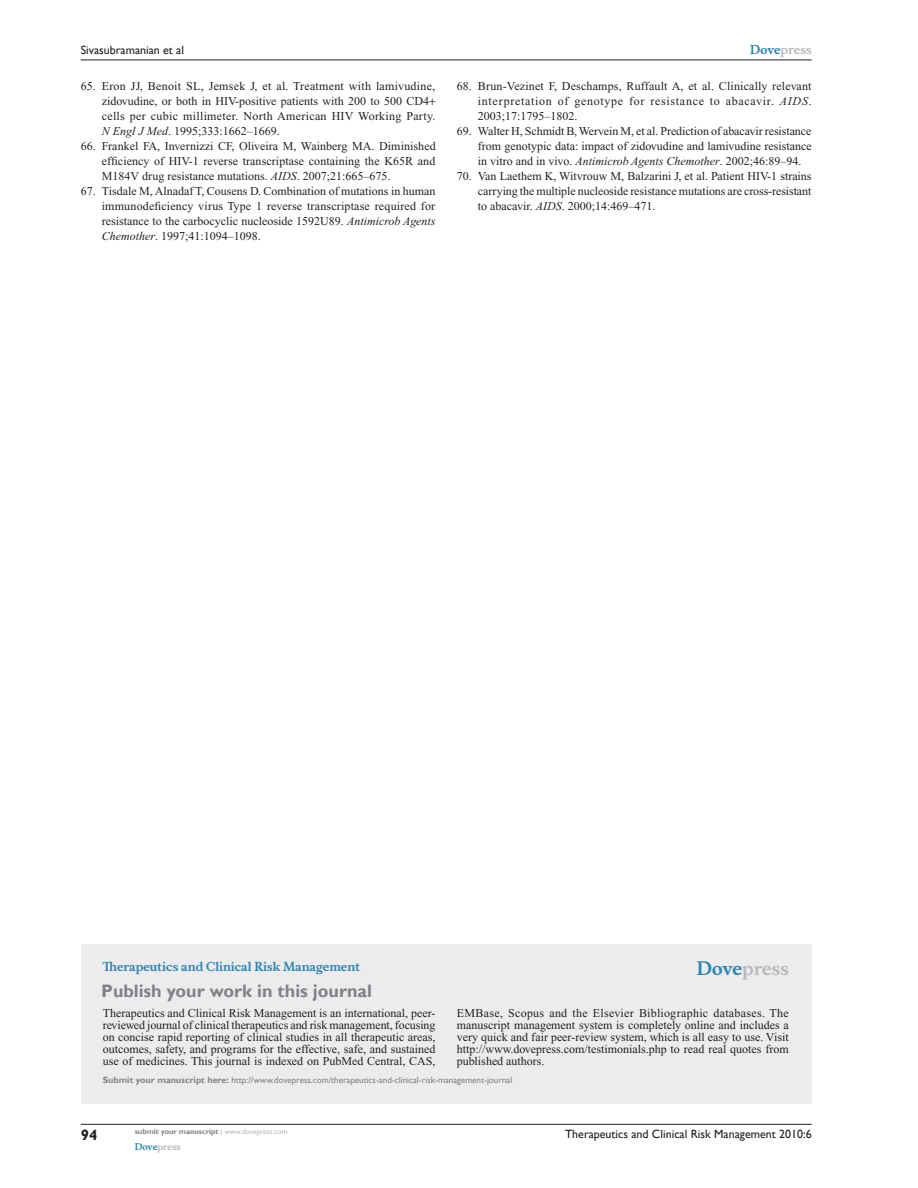
<style>
.page{position:relative;width:918px;height:1188px;background:#fff}
.page>*{position:absolute;margin:0;border:0;box-sizing:border-box;transform-origin:0 0}
.t1{font:700 18px "Gill Sans";color:#808285}
.t2{font:700 18px "Musee";color:#b8b9bc}
.t3{font:700 15px "Gill Sans";color:#231f20}
.t4{font:12px/15px "Times New Roman";color:#231f20;text-align:justify}
.t5{font:12px/15px "Times New Roman";letter-spacing:.02em;color:#231f20}
.t6{font:12px "Gill Sans";color:#231f20}
.t7{font:700 12px "Musee";color:#3485ae}
.t8{font:700 12px "Musee";color:#b8b9bc}
.t9{font:9px "Gill Sans";color:#808285}
.t10{font:700 9px "Musee";color:#b8b9bc}
.t11{font:700 7.5px "Gill Sans";color:#808285}
.s1{color:#3485ae}
.s2{font-style:italic}
.s3{font-weight:700}
.s4{font-weight:400;color:#b8b9bc}
</style>
<div class="page">
<div style="left:81px;top:944px;width:731px;height:159px;background:#ececee"></div>
<hr style="left:81px;top:1124px;width:731px;height:1px;background:#231f20">
<hr style="left:81px;top:60px;width:731px;height:1px;background:#231f20">
<p class="t6" style="left:81px;top:43px;width:105px">Sivasubramanian et al</p>
<p class="t8" style="left:750px;top:43px;width:63px"><span class="s1">Dove</span>press</p>
<p class="t5" style="left:102px;top:79px;width:335px;text-indent:-21px">65. Eron JJ, Benoit SL, Jemsek J, et al. Treatment with lamivudine, zidovudine, or both in HIV-positive patients with 200 to 500 CD4 cells per cubic millimeter. North American HIV Working Party.<br><span class="s2">N Engl J Med</span>. 1995;333:1662–1669.</p>
<p class="t4" style="left:102px;top:139px;width:335px;text-indent:-21px">66. Frankel FA, Invernizzi CF, Oliveira M, Wainberg MA. Diminished efficiency of HIV-1 reverse transcriptase containing the K65R and M184V drug resistance mutations. <span class="s2">AIDS</span>. 2007;21:665–675.</p>
<p class="t4" style="left:102px;top:184px;width:335px;text-indent:-21px">67. Tisdale M, Alnadaf T, Cousens D. Combination of mutations in human immunodeficiency virus Type 1 reverse transcriptase required for resistance to the carbocyclic nucleoside 1592U89. <span class="s2">Antimicrob Agents Chemother</span>. 1997;41:1094–1098.</p>
<p class="t4" style="left:478px;top:79px;width:335px;text-indent:-21px">68. Brun-Vezinet F, Deschamps, Ruffault A, et al. Clinically relevant interpretation of genotype for resistance to abacavir. <span class="s2">AIDS</span>.<br>2003;17:1795–1802.</p>
<p class="t4" style="left:478px;top:124px;width:335px;text-indent:-21px">69. Walter H, Schmidt B, Wervein M, et al. Prediction of abacavir resistance from genotypic data: impact of zidovudine and lamivudine resistance in vitro and in vivo. <span class="s2">Antimicrob Agents Chemother</span>. 2002;46:89–94.</p>
<p class="t4" style="left:478px;top:169px;width:335px;text-indent:-21px">70. Van Laethem K, Witvrouw M, Balzarini J, et al. Patient HIV-1 strains carrying the multiple nucleoside resistance mutations are cross-resistant to abacavir. <span class="s2">AIDS</span>. 2000;14:469–471.</p>
<p class="t7" style="left:103px;top:959px;width:259px">Therapeutics and Clinical Risk Management</p>
<h1 class="t1" style="left:101px;top:980px;width:272px">Publish your work in this journal</h1>
<h1 class="t2" style="left:697px;top:958px;width:94px"><span class="s1">Dove</span>press</h1>
<p class="t4" style="left:103px;top:1007px;width:334px;line-height:12px">Therapeutics and Clinical Risk Management is an international, peer&shy;reviewed journal of clinical therapeutics and risk management, focusing on concise rapid reporting of clinical studies in all therapeutic areas, outcomes, safety, and programs for the effective, safe, and sustained use of medicines. This journal is indexed on PubMed Central, CAS,</p>
<p class="t4" style="left:457px;top:1007px;width:333px;line-height:12px">EMBase, Scopus and the Elsevier Bibliographic databases. The manuscript management system is completely online and includes a very quick and fair peer-review system, which is all easy to use. Visit http://www.dovepress.com/testimonials.php to read real quotes from published authors.</p>
<p class="t9" style="left:103px;top:1075px;width:411px"><span class="s3">Submit your manuscript here:</span> http://www.dovepress.com/therapeutics-and-clinical-risk-management-journal</p>
<p class="t3" style="left:81px;top:1126px;width:18px">94</p>
<p class="t11" style="left:135px;top:1127px;width:154px">submit your manuscript <span class="s4">| www.dovepress.com</span></p>
<p class="t10" style="left:135px;top:1141px;width:48px"><span class="s1">Dove</span>press</p>
<p class="t6" style="left:565px;top:1127px;width:248px">Therapeutics and Clinical Risk Management 2010:6</p>
</div>
